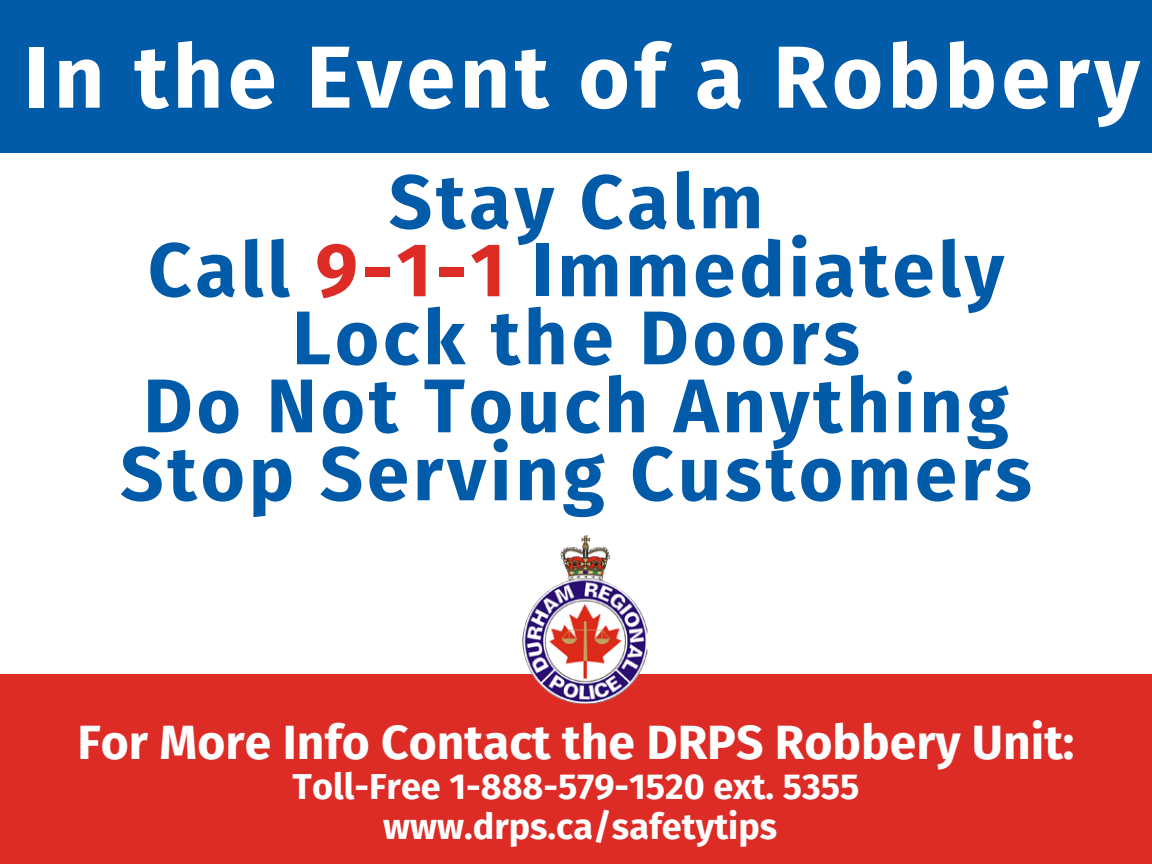
<style>
.page{position:relative;width:1152px;height:864px;background:#fff}
.page>*{position:absolute;margin:0;border:0;box-sizing:border-box;transform-origin:0 0}
.Major_heads{font:700 88px "Fira Sans";letter-spacing:.05em;color:#fff}
.Major_heads-2{font:700 76px/68px "Fira Sans";letter-spacing:.05em;color:#015ba9;text-align:center}
.Major_heads-3{font:700 48px "Fira Sans";color:#fff}
.Major_heads-4{font:700 36px/40px "Fira Sans";color:#fff;text-align:center}
.s1{color:#dd2b26}
</style>
<div class="page">
<div style="left:0;top:0;width:1152px;height:153px;background:#015ba9"></div>
<div style="left:0;top:675px;width:1152px;height:189px;background:#dd2b26"></div>
<img style="left:522px;top:535px;width:126px;height:169px">
<p class="Major_heads" style="left:24px;top:15px;width:1118px">In the Event of a Robbery</p>
<p class="Major_heads-2" style="left:120px;top:168px;width:913px">Stay Calm<br>Call <span class="s1">9-1-1</span> Immediately<br>Lock the Doors<br>Do Not Touch Anything<br>Stop Serving Customers</p>
<p class="Major_heads-3" style="left:78px;top:708px;width:998px">For More Info Contact the DRPS Robbery Unit:</p>
<p class="Major_heads-4" style="left:293px;top:766px;width:568px">Toll-Free 1-888-579-1520 ext. 5355 www.drps.ca/safetytips</p>
</div>
